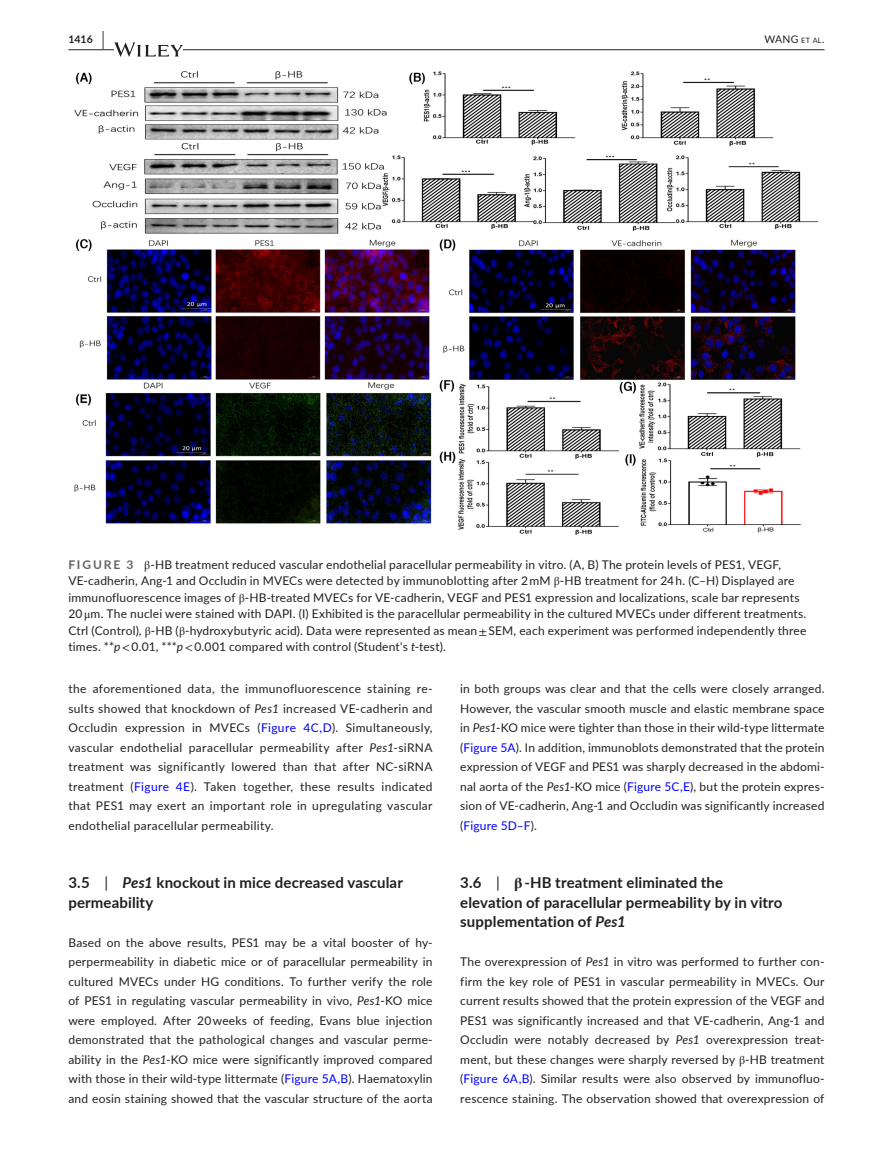
<style>
.page{position:relative;width:893px;height:1174px;background:#fff}
.page>*{position:absolute;margin:0;border:0;box-sizing:border-box;transform-origin:0 0}
.t1{font:700 15px/19.5px "Lato";letter-spacing:.005em;color:#231f20}
.t2{font:12px/19.5px "Lato";letter-spacing:.015em;color:#231f20;text-align:justify}
.t3{font:10.5px "Lato";color:#231f20}
.t4{font:700 10.5px "Lato";color:#231f20}
.s1{font-size:19.5px}
.s2{font-size:7.35px}
.s3{font-weight:700;color:#636366}
.s4{font-family:"STIX"}
.s5{font-style:italic}
.s6{color:#00f}
.s7{font-weight:400}
</style>
<div class="page">
<hr style="left:68px;top:49px;width:756px;height:1px;background:#231f20">
<svg style="left:114px;top:42px;width:69px;height:15px"></svg>
<img style="left:74px;top:71px;width:745px;height:464px">
<p class="t4" style="left:68px;top:31px;width:37px">1416 <span class="s1">|</span></p>
<p class="t3" style="left:764px;top:31px;width:61px">WANG <span class="s2">et al</span>.</p>
<p class="t2" style="left:68px;top:556px;width:740px;line-height:16.5px;text-align:left"><span class="s3">FIGURE 3</span> <span class="s4">β</span>-HB treatment reduced vascular endothelial paracellular permeability in vitro. (A, B) The protein levels of PES1, VEGF, VE-cadherin, Ang-1 and Occludin in MVECs were detected by immunoblotting after 2 mM <span class="s4">β</span>-HB treatment for 24 h. (C–H) Displayed are immunofluorescence images of <span class="s4">β</span>-HB-treated MVECs for VE-cadherin, VEGF and PES1 expression and localizations, scale bar represents 20 <span class="s4">μ</span>m. The nuclei were stained with DAPI. (I) Exhibited is the paracellular permeability in the cultured MVECs under different treatments.<br>Ctrl (Control), <span class="s4">β</span>-HB (<span class="s4">β</span>-hydroxybutyric acid). Data were represented as mean <span class="s4">±</span> SEM, each experiment was performed independently three times. **<span class="s5">p</span><span class="s4">&lt;</span> 0.01, ***<span class="s5">p</span><span class="s4">&lt;</span> 0.001 compared with control (Student's <span class="s5">t</span>-test).</p>
<p class="t2" style="left:68px;top:678px;width:366px">the aforementioned data, the immunofluorescence staining re&shy;sults showed that knockdown of <span class="s5">Pes1</span> increased VE-cadherin and Occludin expression in MVECs (<span class="s6">Figure 4C,D</span>). Simultaneously, vascular endothelial paracellular permeability after <span class="s5">Pes1</span>-siRNA treatment was significantly lowered than that after NC-siRNA treatment (<span class="s6">Figure 4E</span>). Taken together, these results indicated that PES1 may exert an important role in upregulating vascular endothelial paracellular permeability.</p>
<p class="t1" style="left:68px;top:872px;width:336px">3.5 <span class="s7">|</span> <span class="s5">Pes1</span> knockout in mice decreased vascular permeability</p>
<p class="t2" style="left:68px;top:932px;width:366px">Based on the above results, PES1 may be a vital booster of hy&shy;perpermeability in diabetic mice or of paracellular permeability in cultured MVECs under HG conditions. To further verify the role of PES1 in regulating vascular permeability in vivo, <span class="s5">Pes1</span>-KO mice were employed. After 20 weeks of feeding, Evans blue injection demonstrated that the pathological changes and vascular perme&shy;ability in the <span class="s5">Pes1</span>-KO mice were significantly improved compared with those in their wild-type littermate (<span class="s6">Figure 5A,B</span>). Haematoxylin and eosin staining showed that the vascular structure of the aorta</p>
<p class="t2" style="left:460px;top:678px;width:366px">in both groups was clear and that the cells were closely arranged.<br>However, the vascular smooth muscle and elastic membrane space in <span class="s5">Pes1</span>-KO mice were tighter than those in their wild-type littermate (<span class="s6">Figure 5A</span>). In addition, immunoblots demonstrated that the protein expression of VEGF and PES1 was sharply decreased in the abdomi&shy;nal aorta of the <span class="s5">Pes1</span>-KO mice (<span class="s6">Figure 5C,E</span>), but the protein expres&shy;sion of VE-cadherin, Ang-1 and Occludin was significantly increased (<span class="s6">Figure 5D–F</span>).</p>
<p class="t1" style="left:460px;top:872px;width:324px">3.6 <span class="s7">|</span> <span class="s4">β</span>-HB treatment eliminated the elevation of paracellular permeability by in vitro supplementation of <span class="s5">Pes1</span></p>
<p class="t2" style="left:460px;top:951px;width:366px">The overexpression of <span class="s5">Pes1</span> in vitro was performed to further con&shy;firm the key role of PES1 in vascular permeability in MVECs. Our current results showed that the protein expression of the VEGF and PES1 was significantly increased and that VE-cadherin, Ang-1 and Occludin were notably decreased by <span class="s5">Pes1</span> overexpression treat&shy;ment, but these changes were sharply reversed by <span class="s4">β</span>-HB treatment (<span class="s6">Figure 6A,B</span>). Similar results were also observed by immunofluo&shy;rescence staining. The observation showed that overexpression of</p>
</div>
